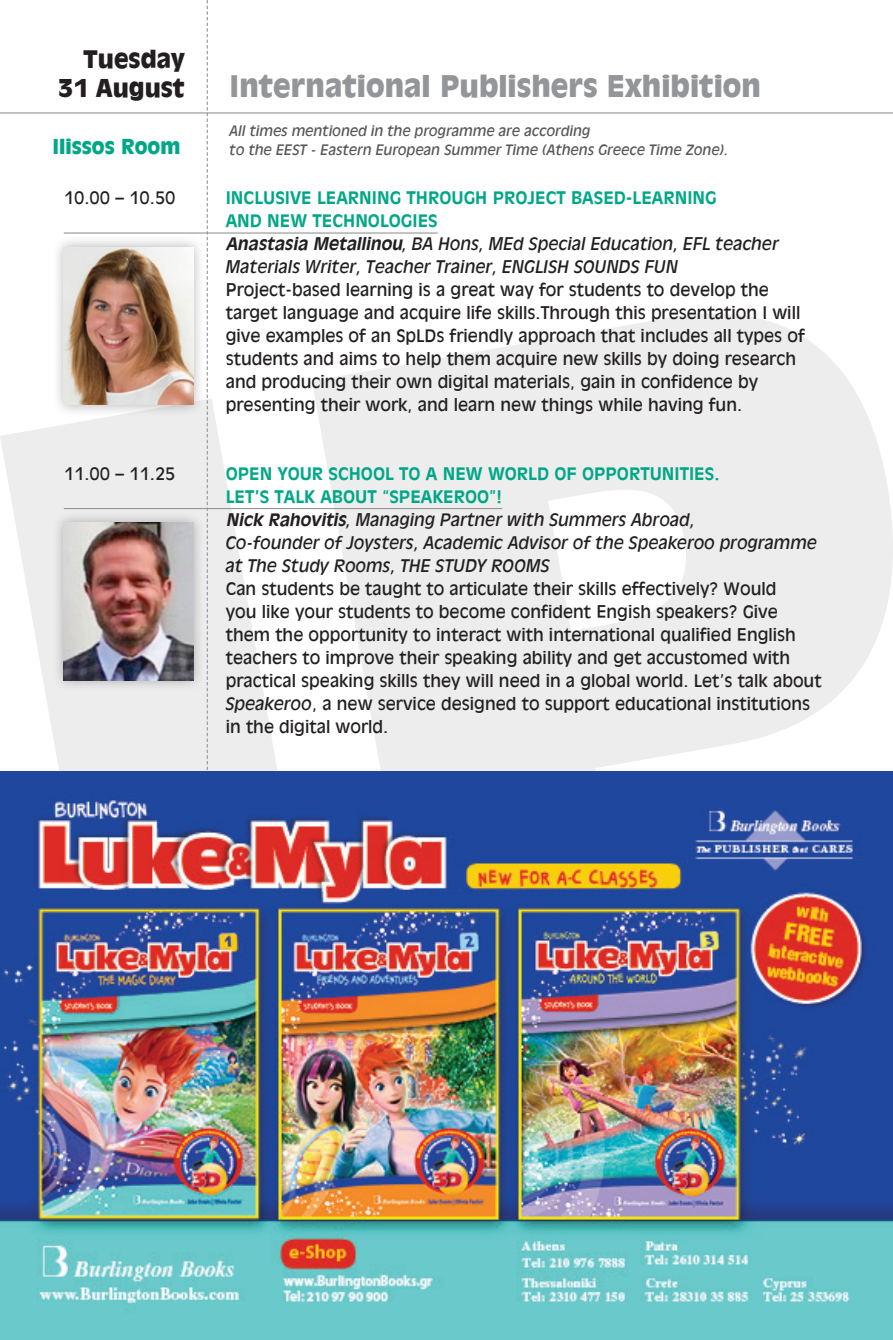
<style>
.page{position:relative;width:893px;height:1340px;background:#fff}
.page>*{position:absolute;margin:0;border:0;box-sizing:border-box;transform-origin:0 0}
.t1{font:900 32.62px "UB Antique Olive";color:#939598}
.t2{font:900 27px/29.2px "UB Antique Olive";color:#231f20;text-align:right}
.t3{font:900 22.5px "UB Antique Olive";color:#00a787}
.t4{font:19.12px/22.9px "UB Antique Olive";color:#231f20}
.t5{font:italic 19.12px/22.9px "UB Antique Olive";color:#231f20}
.t6{font:italic 15.75px/18.9px "UB Antique Olive";color:#57585a}
.s1{font-weight:700;font-style:normal;color:#00a787}
.s2{font-weight:700}
.s3{font-style:italic}
</style>
<div class="page">
<svg style="left:0;top:399px;width:312px;height:372px;fill:#ededee"></svg>
<svg style="left:312px;top:314px;width:581px;height:457px;fill:#ededee"></svg>
<hr style="left:0;top:112px;width:893px;height:1px;background:#939598">
<svg style="left:207px;top:0;width:1px;height:771px"></svg>
<hr style="left:64px;top:232px;width:374px;height:1px;background:#939598">
<hr style="left:64px;top:508px;width:438px;height:1px;background:#939598">
<div style="left:51px;top:235px;width:154px;height:182px;background:#231f20;opacity:.35"></div>
<img style="left:64px;top:247px;width:129px;height:158px">
<div style="left:51px;top:510px;width:154px;height:182px;background:#231f20;opacity:.35"></div>
<img style="left:64px;top:522px;width:129px;height:158px">
<img style="left:0;top:771px;width:893px;height:568px">
<h2 class="t2" style="left:58px;top:44px;width:128px">Tuesday<br>31 August</h2>
<p class="t3" style="left:52px;top:134px;width:130px">Ilissos Room</p>
<h1 class="t1" style="left:230px;top:68px;width:533px">International Publishers Exhibition</h1>
<p class="t6" style="left:230px;top:122px;width:500px">All times mentioned in the programme are according<br>to the EEST - Eastern European Summer Time (Athens Greece Time Zone).</p>
<p class="t4" style="left:64px;top:187px;width:113px">10.00 – 10.50</p>
<p class="t5" style="left:226px;top:187px;width:555px"><span class="s1">INCLUSIVE LEARNING THROUGH PROJECT BASED-LEARNING<br>AND NEW TECHNOLOGIES<br></span><span class="s2">Anastasia Metallinou</span>, BA Hons, MEd Special Education, EFL teacher Materials Writer, Teacher Trainer, ENGLISH SOUNDS FUN</p>
<p class="t4" style="left:226px;top:278px;width:581px">Project-based learning is a great way for students to develop the target language and acquire life skills.Through this presentation I will give examples of an SpLDs friendly approach that includes all types of students and aims to help them acquire new skills by doing research and producing their own digital materials, gain in confidence by presenting their work, and learn new things while having fun.</p>
<p class="t4" style="left:64px;top:462px;width:113px">11.00 – 11.25</p>
<p class="t5" style="left:226px;top:462px;width:593px"><span class="s1">OPEN YOUR SCHOOL TO A NEW WORLD OF OPPORTUNITIES.<br>LET’S TALK ABOUT “SPEAKEROO”!<br></span><span class="s2">Nick Rahovitis</span>, Managing Partner with Summers Abroad,<br>Co-founder of Joysters, Academic Advisor of the Speakeroo programme at The Study Rooms, THE STUDY ROOMS</p>
<p class="t4" style="left:226px;top:577px;width:597px">Can students be taught to articulate their skills effectively? Would<br>you like your students to become confident Engish speakers? Give them the opportunity to interact with international qualified English teachers to improve their speaking ability and get accustomed with practical speaking skills they will need in a global world. Let’s talk about <span class="s3">Speakeroo</span>, a new service designed to support educational institutions in the digital world.</p>
</div>
